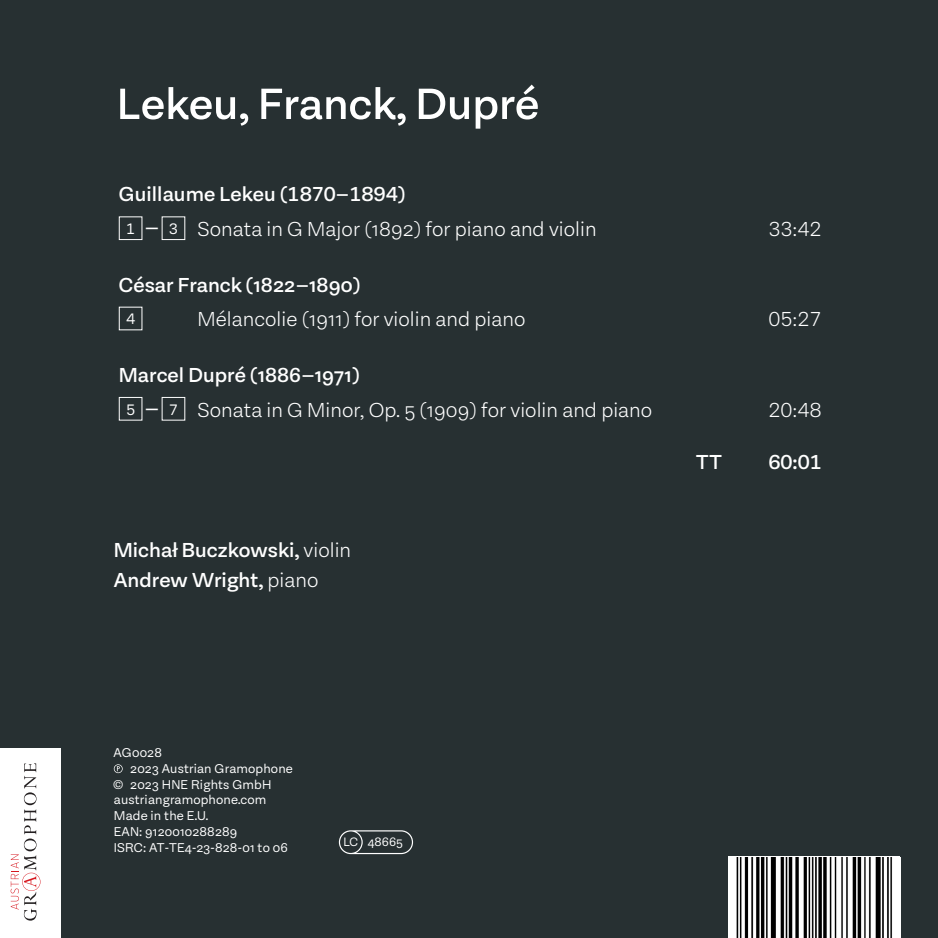
<style>
.page{position:relative;width:938px;height:938px;background:#273032}
.page>*{position:absolute;margin:0;border:0;box-sizing:border-box;transform-origin:0 0}
.t1{font:600 50px "Equitan Sans";color:#fff}
.t2{font:300 23.12px/34.8px "Equitan Sans";color:#fff}
.t3{font:600 23.12px/30.1px "Equitan Sans";color:#fff}
.t4{font:17.38px "Equitan Sans";color:#fff}
.t5{font:14.62px "Equitan Sans";letter-spacing:.01em;color:#fff}
.t6{font:14px "Equitan Sans";letter-spacing:.005em;color:#fff}
.s1{font-weight:600}
.s2{font-weight:400;font-size:17.38px}
.s3{font-weight:400;font-size:25.5px}
.s4{font-weight:300}
</style>
<div class="page">
<svg style="left:339px;top:830px;width:74px;height:24px"></svg>
<div style="left:119px;top:216px;width:23px;height:24px;border:1px solid #fff"></div>
<div style="left:119px;top:397px;width:23px;height:23px;border:1px solid #fff"></div>
<img style="left:728px;top:857px;width:172px;height:81px">
<svg style="left:114px;top:764px;width:9px;height:9px"></svg>
<div style="left:0;top:748px;width:61px;height:190px;background:#fff"></div>
<svg style="left:11px;top:763px;width:29px;height:157px"></svg>
<h1 class="t1" style="left:117px;top:75px;width:424px">Lekeu, Franck, Dupré</h1>
<p class="t2" style="left:126px;top:176px;width:472px;text-indent:-7px"><span class="s1">Guillaume Lekeu (1870–1894)<br></span><span class="s2">1</span> <span class="s3">–</span> <span class="s2">3</span> Sonata in G Major (1892) for piano and violin</p>
<p class="t2" style="left:768px;top:211px;width:55px">33:42</p>
<p class="t3" style="left:119px;top:269px;width:243px">César Franck (1822–1890)</p>
<p class="t4" style="left:126px;top:309px;width:11px">4</p>
<p class="t2" style="left:197px;top:301px;width:329px">Mélancolie (1911) for violin and piano</p>
<p class="t2" style="left:768px;top:301px;width:55px">05:27</p>
<p class="t2" style="left:126px;top:357px;width:527px;text-indent:-7px"><span class="s1">Marcel Dupré (1886–1971)<br></span><span class="s2">5</span> <span class="s3">–</span> <span class="s2">7</span> Sonata in G Minor, Op. 5 (1909) for violin and piano</p>
<p class="t2" style="left:768px;top:391px;width:55px">20:48</p>
<p class="t3" style="left:114px;top:534px;width:239px">Michał Buczkowski, <span class="s4">violin<br></span>Andrew Wright, <span class="s4">piano</span></p>
<p class="t5" style="left:114px;top:744px;width:50px">AG0028</p>
<p class="t5" style="left:130px;top:760px;width:164px">2023 Austrian Gramophone</p>
<p class="t5" style="left:113px;top:776px;width:160px">© 2023 HNE Rights GmbH</p>
<p class="t5" style="left:114px;top:791px;width:154px">austriangramophone.com</p>
<p class="t5" style="left:114px;top:807px;width:96px">Made in the E.U.</p>
<p class="t5" style="left:114px;top:823px;width:125px">EAN: 9120010288289</p>
<p class="t5" style="left:114px;top:838px;width:175px">ISRC: AT-TE4-23-828-01 to 06</p>
<p class="t6" style="left:343px;top:833px;width:61px">LC 48665</p>
<p class="t3" style="left:696px;top:446px;width:27px">TT</p>
<p class="t3" style="left:768px;top:446px;width:55px">60:01</p>
</div>
